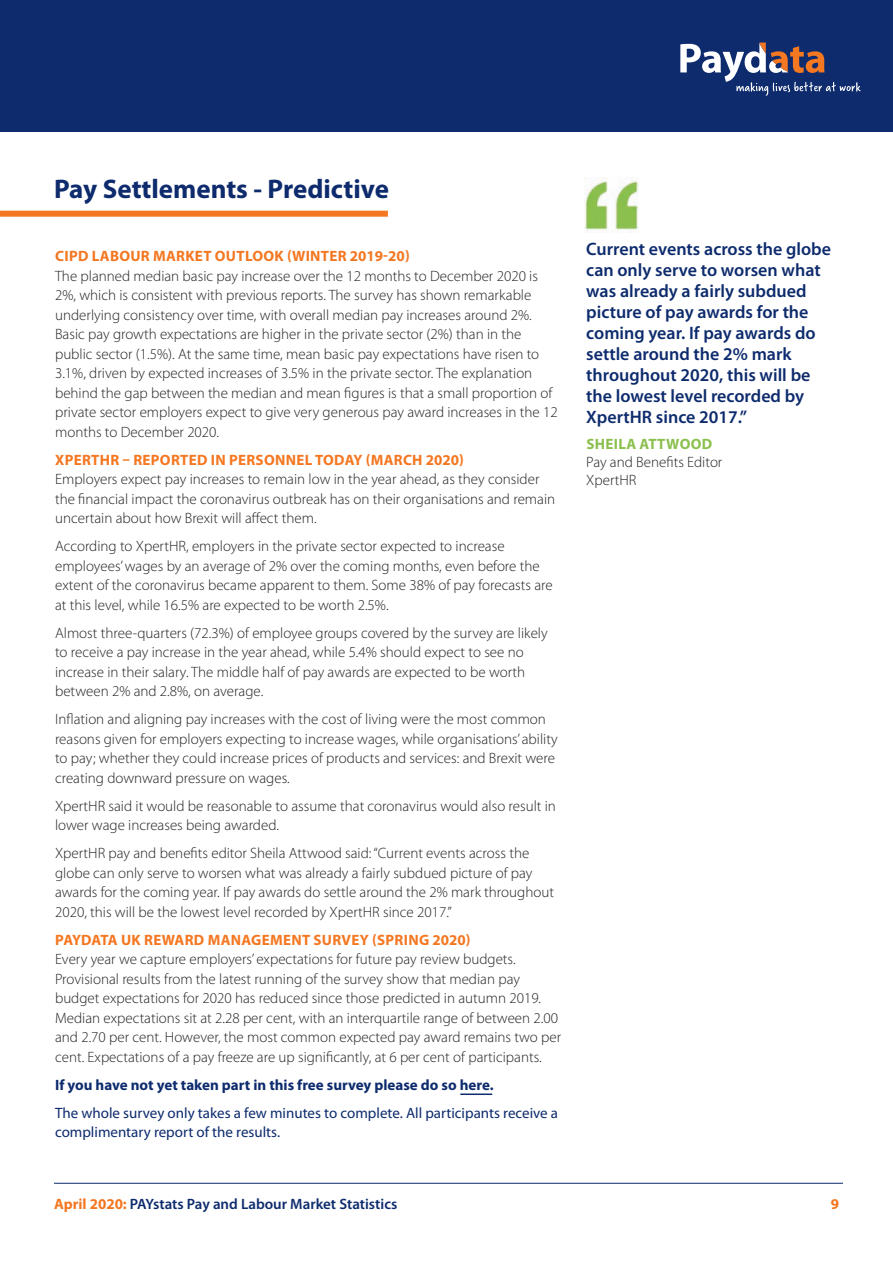
<style>
.page{position:relative;width:893px;height:1263px;background:#fff}
.page>*{position:absolute;margin:0;border:0;box-sizing:border-box;transform-origin:0 0}
.t1{font:700 27px "Myriad Pro";color:#0d2b6d}
.t2{font:600 18px/21px "Myriad Pro";color:#0d2b6d}
.t3{font:300 15px/19.5px "Myriad Pro";color:#231f20}
.t4{font:700 15px "Myriad Pro";letter-spacing:.02em;color:#f47721}
.t5{font:15px/19.5px "Myriad Pro";color:#0d2b6d}
.t6{font:700 15px "Myriad Pro";color:#0d2b6d}
.t7{font:600 15px "Myriad Pro";color:#0d2b6d}
.s1{font-weight:700;color:#8bc04e}
.s2{font-weight:700;color:#f47721}
</style>
<div class="page">
<div style="left:0;top:211px;width:388px;height:6px;background:#f47721"></div>
<img style="left:584px;top:178px;width:55px;height:54px">
<div style="left:0;top:0;width:893px;height:132px;background:#0d2b6d"></div>
<svg style="left:680px;top:43px;width:181px;height:53px"></svg>
<hr style="left:54px;top:1183px;width:789px;height:1px;background:#0d2b6d">
<hr style="left:460px;top:1093px;width:32px;height:2px;background:#0d2b6d">
<p class="t1" style="left:54px;top:171px;width:336px">Pay Settlements - Predictive</p>
<p class="t4" style="left:55px;top:246px;width:356px">CIPD LABOUR MARKET OUTLOOK (WINTER 2019-20)</p>
<p class="t3" style="left:55px;top:266px;width:504px">The planned median basic pay increase over the 12 months to December 2020 is 2%, which is consistent with previous reports. The survey has shown remarkable underlying consistency over time, with overall median pay increases around 2%.<br>Basic pay growth expectations are higher in the private sector (2%) than in the public sector (1.5%). At the same time, mean basic pay expectations have risen to 3.1%, driven by expected increases of 3.5% in the private sector. The explanation behind the gap between the median and mean figures is that a small proportion of private sector employers expect to give very generous pay award increases in the 12 months to December 2020.</p>
<p class="t4" style="left:55px;top:450px;width:410px">XPERTHR – REPORTED IN PERSONNEL TODAY (MARCH 2020)</p>
<p class="t3" style="left:55px;top:469px;width:502px">Employers expect pay increases to remain low in the year ahead, as they consider the financial impact the coronavirus outbreak has on their organisations and remain uncertain about how Brexit will affect them.</p>
<p class="t3" style="left:55px;top:536px;width:499px">According to XpertHR, employers in the private sector expected to increase employees’ wages by an average of 2% over the coming months, even before the extent of the coronavirus became apparent to them. Some 38% of pay forecasts are at this level, while 16.5% are expected to be worth 2.5%.</p>
<p class="t3" style="left:55px;top:623px;width:494px">Almost three-quarters (72.3%) of employee groups covered by the survey are likely to receive a pay increase in the year ahead, while 5.4% should expect to see no increase in their salary. The middle half of pay awards are expected to be worth between 2% and 2.8%, on average.</p>
<p class="t3" style="left:55px;top:709px;width:504px">Inflation and aligning pay increases with the cost of living were the most common reasons given for employers expecting to increase wages, while organisations’ ability to pay; whether they could increase prices of products and services: and Brexit were creating downward pressure on wages.</p>
<p class="t3" style="left:55px;top:796px;width:502px">XpertHR said it would be reasonable to assume that coronavirus would also result in lower wage increases being awarded.</p>
<p class="t3" style="left:55px;top:843px;width:500px">XpertHR pay and benefits editor Sheila Attwood said: “Current events across the globe can only serve to worsen what was already a fairly subdued picture of pay awards for the coming year. If pay awards do settle around the 2% mark throughout 2020, this will be the lowest level recorded by XpertHR since 2017.”</p>
<p class="t4" style="left:55px;top:930px;width:417px">PAYDATA UK REWARD MANAGEMENT SURVEY (SPRING 2020)</p>
<p class="t3" style="left:55px;top:949px;width:508px">Every year we capture employers’ expectations for future pay review budgets.<br>Provisional results from the latest running of the survey show that median pay budget expectations for 2020 has reduced since those predicted in autumn 2019.<br>Median expectations sit at 2.28 per cent, with an interquartile range of between 2.00 and 2.70 per cent. However, the most common expected pay award remains two per cent. Expectations of a pay freeze are up significantly, at 6 per cent of participants.</p>
<p class="t6" style="left:55px;top:1075px;width:440px">If you have not yet taken part in this free survey please do so here.</p>
<p class="t5" style="left:55px;top:1103px;width:505px">The whole survey only takes a few minutes to complete. All participants receive a complimentary report of the results.</p>
<p class="t2" style="left:586px;top:237px;width:246px">Current events across the globe can only serve to worsen what was already a fairly subdued picture of pay awards for the coming year. If pay awards do settle around the 2% mark throughout 2020, this will be the lowest level recorded by<br>XpertHR since 2017.”</p>
<p class="t3" style="left:586px;top:435px;width:138px;line-height:18px"><span class="s1">SHEILA ATTWOOD<br></span>Pay and Benefits Editor</p>
<p class="t3" style="left:586px;top:470px;width:52px">XpertHR</p>
<p class="t7" style="left:54px;top:1195px;width:345px"><span class="s2">April 2020:</span> PAYstats Pay and Labour Market Statistics</p>
<p class="t4" style="left:831px;top:1194px;width:10px">9</p>
</div>
